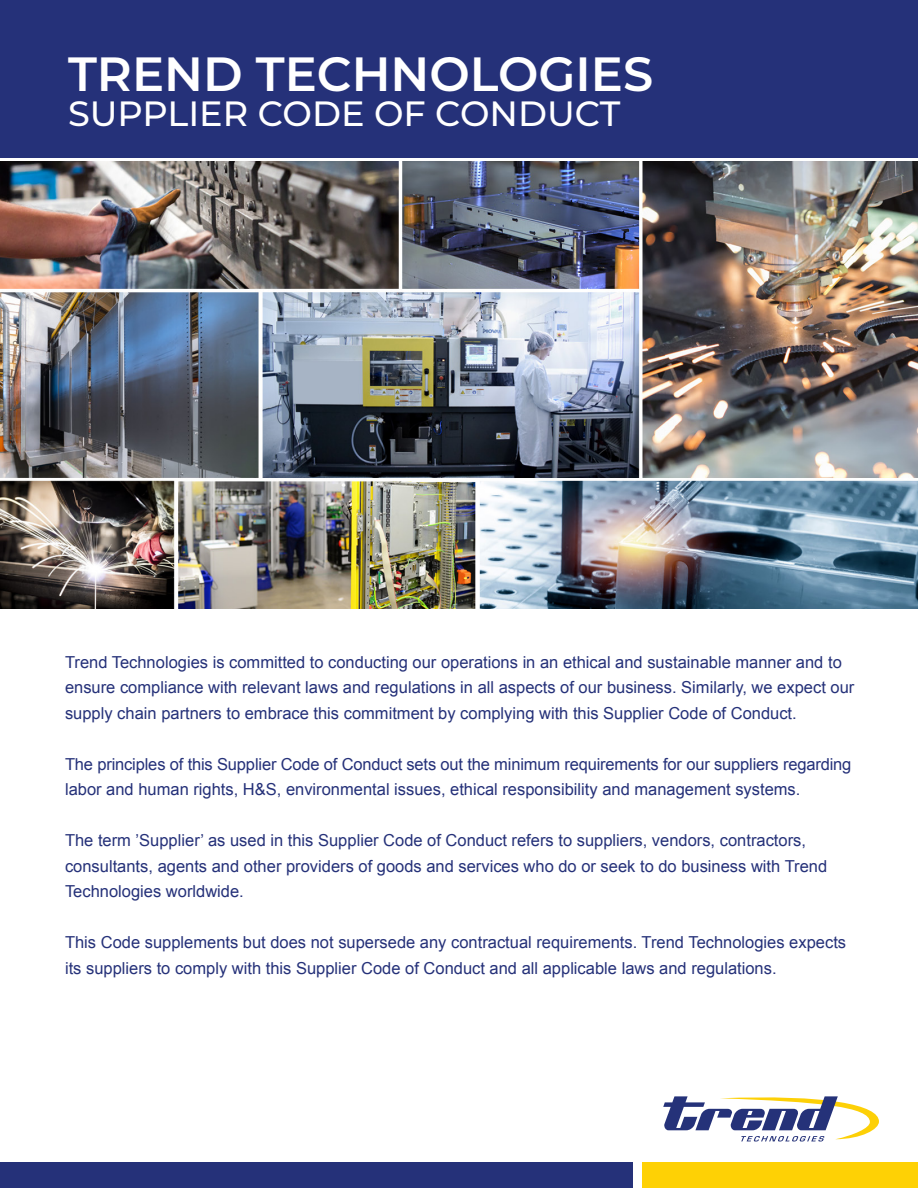
<style>
.page{position:relative;width:918px;height:1188px;background:#fff}
.page>*{position:absolute;margin:0;border:0;box-sizing:border-box;transform-origin:0 0}
.t1{font:600 48px "Montserrat";color:#fff}
.t2{font:500 35.1px "Montserrat";color:#fff}
.t3{font:16.5px/25.5px "Arial";color:#253179}
</style>
<div class="page">
<div style="left:0;top:0;width:918px;height:158px;background:#253179"></div>
<div style="left:0;top:1162px;width:633px;height:26px;background:#253179"></div>
<div style="left:642px;top:1162px;width:276px;height:26px;background:#fed105"></div>
<img style="left:0;top:162px;width:918px;height:446px">
<svg style="left:663px;top:1096px;width:216px;height:46px"></svg>
<p class="t1" style="left:68px;top:40px;width:587px">TREND TECHNOLOGIES</p>
<p class="t2" style="left:68px;top:89px;width:554px">SUPPLIER CODE OF CONDUCT</p>
<p class="t3" style="left:65px;top:649px;width:791px">Trend Technologies is committed to conducting our operations in an ethical and sustainable manner and to ensure compliance with relevant laws and regulations in all aspects of our business. Similarly, we expect our supply chain partners to embrace this commitment by complying with this Supplier Code of Conduct.</p>
<p class="t3" style="left:65px;top:751px;width:788px">The principles of this Supplier Code of Conduct sets out the minimum requirements for our suppliers regarding labor and human rights, H&amp;S, environmental issues, ethical responsibility and management systems.</p>
<p class="t3" style="left:65px;top:828px;width:764px">The term ’Supplier’ as used in this Supplier Code of Conduct refers to suppliers, vendors, contractors, consultants, agents and other providers of goods and services who do or seek to do business with Trend<br>Technologies worldwide.</p>
<p class="t3" style="left:65px;top:930px;width:783px">This Code supplements but does not supersede any contractual requirements. Trend Technologies expects its suppliers to comply with this Supplier Code of Conduct and all applicable laws and regulations.</p>
</div>
